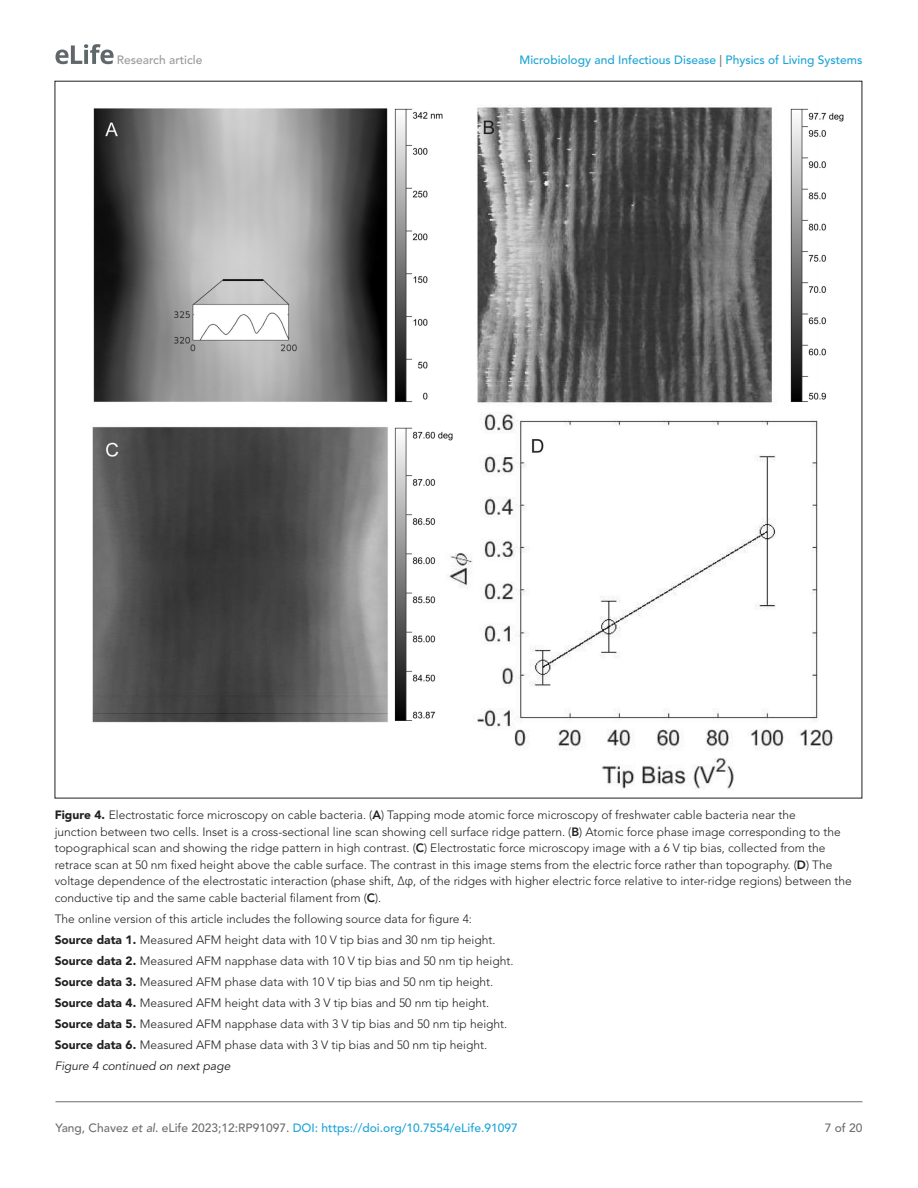
<style>
.page{position:relative;width:918px;height:1188px;background:#fff}
.page>*{position:absolute;margin:0;border:0;box-sizing:border-box;transform-origin:0 0}
.t1{font:300 12px/21px "Avenir LT Std";color:#231f20}
.t2{font:500 12px "Avenir LT Std";color:#1ea4d7}
.t3{font:500 12px "Avenir LT Std";color:#9a9a9a}
.t4{font:500 12px "Avenir LT Std";color:#6e6e70}
.s1{color:#6e6e70}
.s2{font-weight:900}
.s3{font-weight:800}
.s4{font-family:"Segoe UI"}
.s5{font-weight:400;font-style:italic}
.s6{font-style:italic;color:#6e6e70}
</style>
<div class="page">
<svg style="left:55px;top:44px;width:59px;height:20px"></svg>
<hr style="left:56px;top:1101px;width:806px;height:1px;background:#6e6e70">
<img style="left:92px;top:107px;width:752px;height:682px">
<p class="t3" style="left:117px;top:53px;width:87px">Research article</p>
<p class="t2" style="left:520px;top:53px;width:344px">Microbiology and Infectious Disease <span class="s1">|</span> Physics of Living Systems</p>
<p class="t1" style="left:55px;top:807px;width:799px;line-height:16.5px"><span class="s2">Figure 4.</span> Electrostatic force microscopy on cable bacteria. (<span class="s3">A</span>) Tapping mode atomic force microscopy of freshwater cable bacteria near the<br>junction between two cells. Inset is a cross-sectional line scan showing cell surface ridge pattern. (<span class="s3">B</span>) Atomic force phase image corresponding to the topographical scan and showing the ridge pattern in high contrast. (<span class="s3">C</span>) Electrostatic force microscopy image with a 6 V tip bias, collected from the retrace scan at 50 nm fixed height above the cable surface. The contrast in this image stems from the electric force rather than topography. (<span class="s3">D</span>) The voltage dependence of the electrostatic interaction (phase shift, Δ<span class="s4">φ</span>, of the ridges with higher electric force relative to inter-ridge regions) between the conductive tip and the same cable bacterial filament from (<span class="s3">C</span>).</p>
<p class="t1" style="left:55px;top:908px;width:460px">The online version of this article includes the following source data for figure 4:<br><span class="s2">Source data 1.</span> Measured AFM height data with 10 V tip bias and 30 nm tip height.<br><span class="s2">Source data 2.</span> Measured AFM napphase data with 10 V tip bias and 50 nm tip height.<br><span class="s2">Source data 3.</span> Measured AFM phase data with 10 V tip bias and 50 nm tip height.<br><span class="s2">Source data 4.</span> Measured AFM height data with 3 V tip bias and 50 nm tip height.<br><span class="s2">Source data 5.</span> Measured AFM napphase data with 3 V tip bias and 50 nm tip height.<br><span class="s2">Source data 6.</span> Measured AFM phase data with 3 V tip bias and 50 nm tip height.<br><span class="s5">Figure 4 continued on next page</span></p>
<p class="t2" style="left:56px;top:1121px;width:464px"><span class="s1">Yang, Chavez</span> <span class="s6">et al</span><span class="s1">. eLife 2023;12:RP91097.</span> DOI: https://doi.org/10.7554/eLife.91097</p>
<p class="t4" style="left:825px;top:1121px;width:39px">7 of 20</p>
</div>
